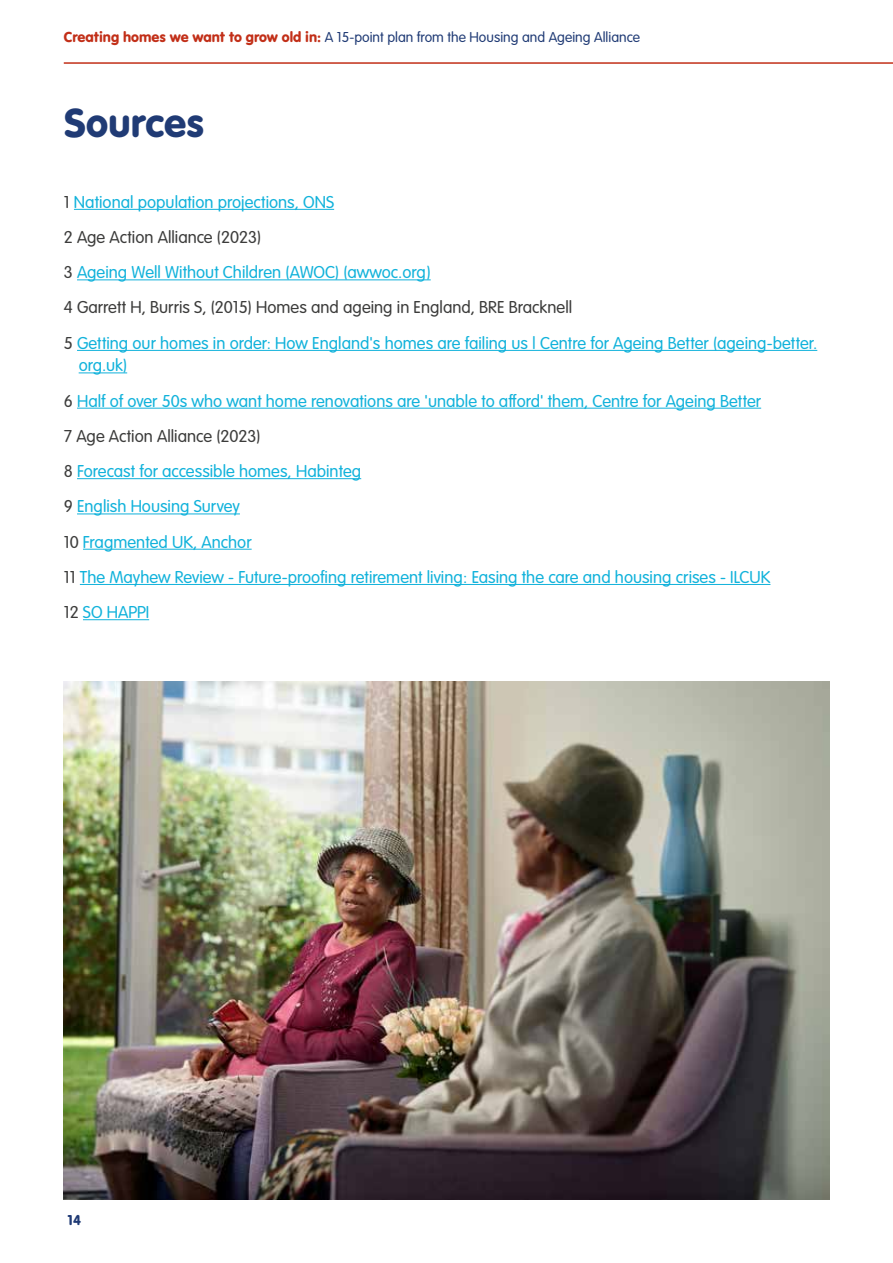
<style>
.page{position:relative;width:893px;height:1263px;background:#fff}
.page>*{position:absolute;margin:0;border:0;box-sizing:border-box;transform-origin:0 0}
.t1{font:42px "VAG Rundschrift D";letter-spacing:-.005em;color:#203b75}
.t2{font:300 18px/35.2px "VAG Rundschrift D";color:#11b2db}
.t3{font:300 15px "VAG Rundschrift D";color:#203b75}
.t4{font:15px "VAG Rundschrift D";color:#203b75}
.s1{font-weight:400;color:#c22f18}
.s2{color:#3c3c3b}
</style>
<div class="page">
<hr style="left:64px;top:62px;width:829px;height:2px;background:#c22f18">
<hr style="left:74px;top:209px;width:260px;height:1px;background:#11b2db">
<hr style="left:77px;top:279px;width:354px;height:1px;background:#11b2db">
<hr style="left:77px;top:350px;width:740px;height:1px;background:#11b2db">
<hr style="left:79px;top:372px;width:48px;height:1px;background:#11b2db">
<hr style="left:77px;top:408px;width:684px;height:1px;background:#11b2db">
<hr style="left:77px;top:478px;width:284px;height:1px;background:#11b2db">
<hr style="left:77px;top:513px;width:163px;height:1px;background:#11b2db">
<hr style="left:83px;top:549px;width:169px;height:1px;background:#11b2db">
<hr style="left:80px;top:584px;width:690px;height:1px;background:#11b2db">
<hr style="left:83px;top:619px;width:66px;height:1px;background:#11b2db">
<img style="left:64px;top:682px;width:765px;height:517px">
<p class="t3" style="left:64px;top:29px;width:578px"><span class="s1">Creating homes we want to grow old in:</span> A 15-point plan from the Housing and Ageing Alliance</p>
<h1 class="t1" style="left:64px;top:98px;width:142px">Sources</h1>
<p class="t2" style="left:64px;top:185px;width:755px"><span class="s2">1</span> National population projections, ONS<br><span class="s2">2 Age Action Alliance (2023)<br>3</span> Ageing Well Without Children (AWOC) (awwoc.org)<br><span class="s2">4 Garrett H, Burris S, (2015) Homes and ageing in England, BRE Bracknell<br>5</span> Getting our homes in order: How England's homes are failing us | Centre for Ageing Better (ageing-better.</p>
<p class="t2" style="left:64px;top:348px;width:708px;text-indent:15px">org.uk)<br><span class="s2">6</span> Half of over 50s who want home renovations are 'unable to afford' them, Centre for Ageing Better <span class="s2">7 Age Action Alliance (2023)<br>8</span> Forecast for accessible homes, Habinteg<br><span class="s2">9</span> English Housing Survey<br><span class="s2">10</span> Fragmented UK, Anchor<br><span class="s2">11</span> The Mayhew Review - Future-proofing retirement living: Easing the care and housing crises - ILCUK <span class="s2">12</span> SO HAPPI</p>
<p class="t4" style="left:68px;top:1211px;width:15px">14</p>
</div>
